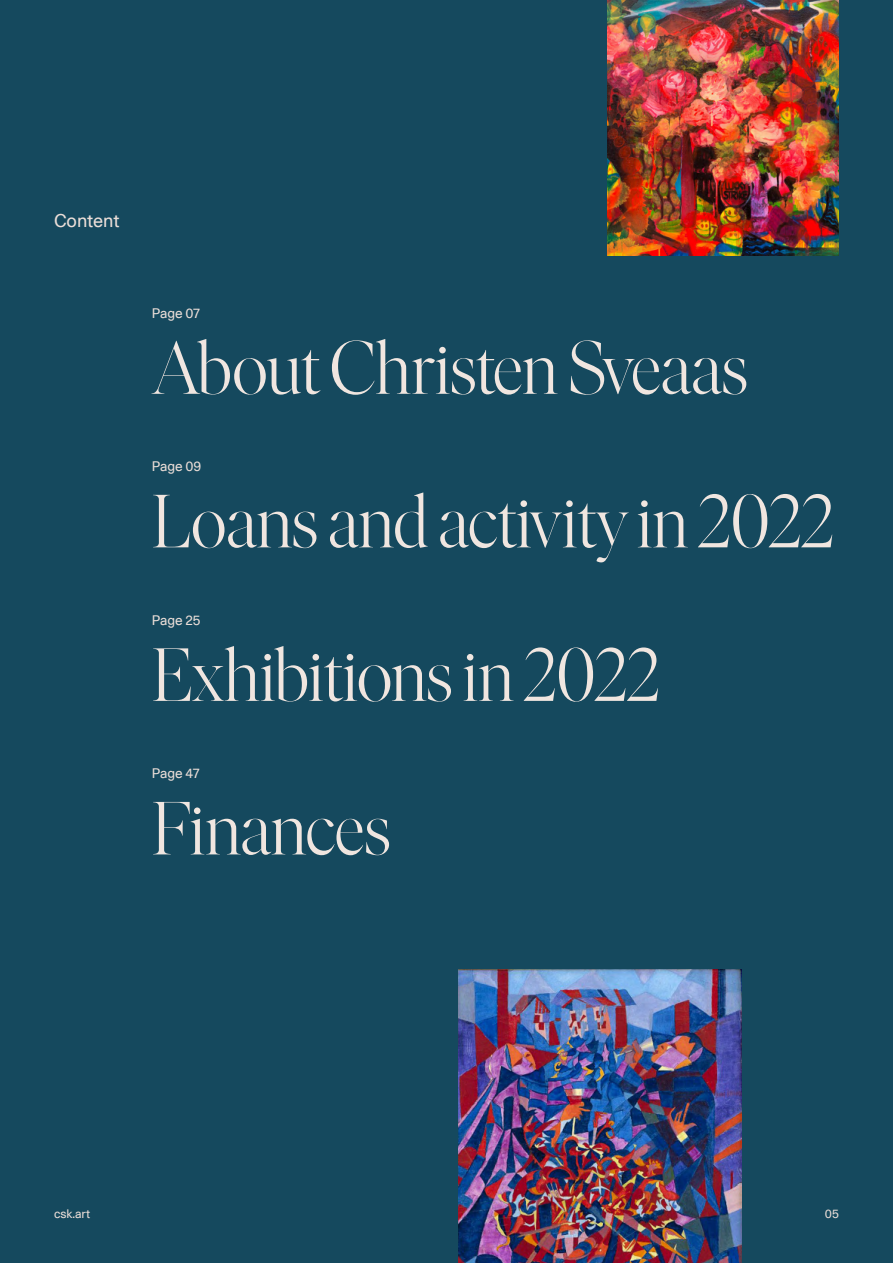
<style>
.page{position:relative;width:893px;height:1263px;background:#15495e}
.page>*{position:absolute;margin:0;border:0;box-sizing:border-box;transform-origin:0 0}
.Big_Header_White{font:300 75px "Ivar Fine";letter-spacing:-.005em;color:#f0e6e0}
.Small_Header{font:18px "Unica 77 LLTT";color:#ebded8}
.Body_Text{font:13.5px "Unica 77 LLTT";color:#ebded8}
.t1{font:12px "Unica 77 LLTT";color:#ebded8}
</style>
<div class="page">
<img style="left:459px;top:969px;width:282px;height:294px">
<img style="left:607px;top:0;width:232px;height:255px">
<p class="Small_Header" style="left:54px;top:209px;width:67px">Content</p>
<p class="Body_Text" style="left:152px;top:304px;width:50px">Page 07</p>
<p class="Big_Header_White" style="left:152px;top:329px;width:598px">About Christen Sveaas</p>
<p class="Body_Text" style="left:152px;top:457px;width:51px">Page 09</p>
<p class="Big_Header_White" style="left:152px;top:482px;width:684px">Loans and activity in 2022</p>
<p class="Body_Text" style="left:152px;top:611px;width:50px">Page 25</p>
<p class="Big_Header_White" style="left:152px;top:636px;width:509px">Exhibitions in 2022</p>
<p class="Body_Text" style="left:152px;top:764px;width:49px">Page 47</p>
<p class="Big_Header_White" style="left:152px;top:789px;width:240px">Finances</p>
<p class="t1" style="left:54px;top:1206px;width:38px">csk.art</p>
<p class="t1" style="left:825px;top:1206px;width:16px">05</p>
</div>
